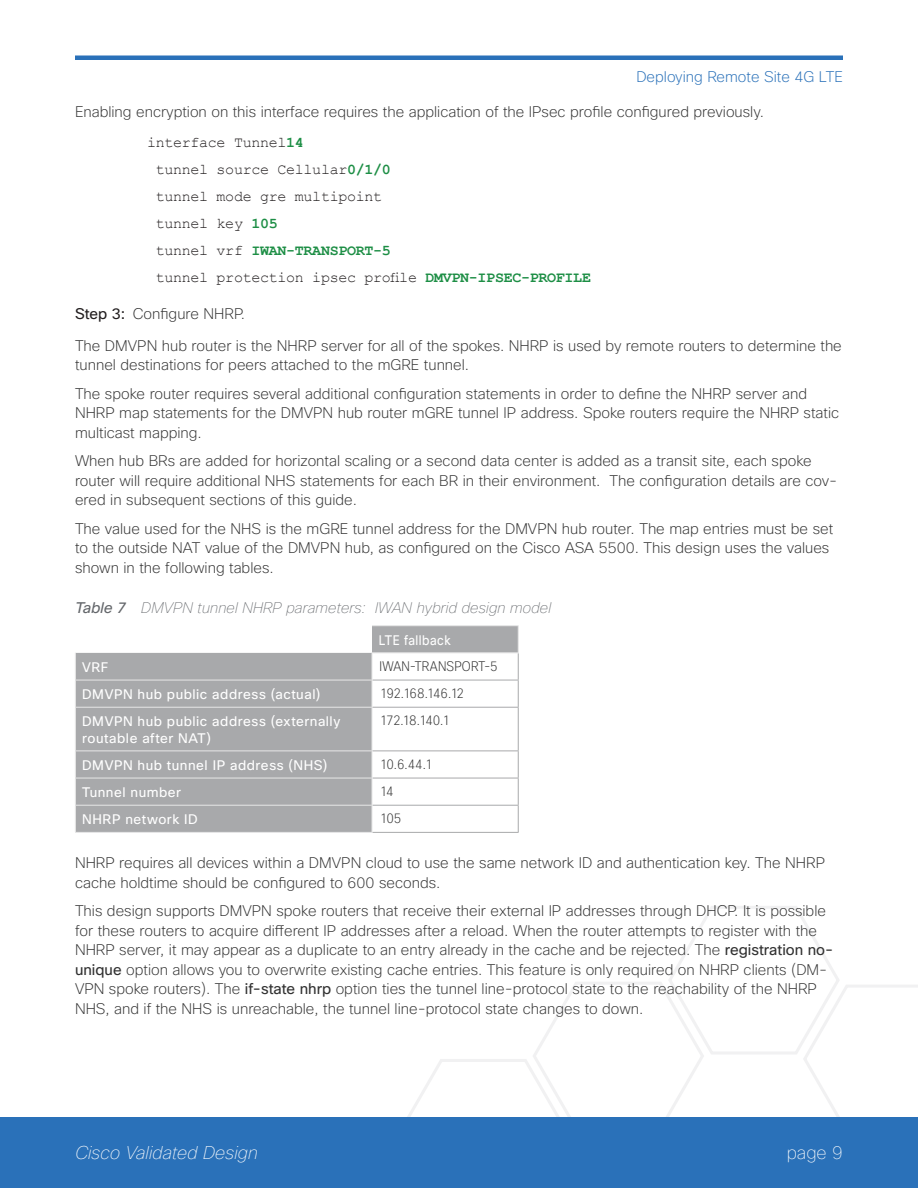
<style>
.page{position:relative;width:918px;height:1188px;background:#fff}
.page>*{position:absolute;margin:0;border:0;box-sizing:border-box;transform-origin:0 0}
.t1{font:italic 100 18px "Cisco Sans";color:#fff}
.t2{font:100 18px "Cisco Sans";color:#fff}
.t3{font:200 15px/19.5px "Cisco Sans";color:#323232}
.t4{font:15px/27px "Courier New";letter-spacing:-.02em;color:#231f20}
.t5{font:italic 100 15px "Cisco Sans";color:#64676b}
.t6{font:200 15px "Cisco Sans";color:#2a71b9}
.t7{font:13.5px/16.5px "Cisco Sans";letter-spacing:.04em;color:#fff}
.t8{font:200 condensed 13.5px "Cisco Sans";letter-spacing:-.015em;color:#323232}
.t9{font:200 condensed 13.5px "Cisco Sans";letter-spacing:.015em;color:#323232}
.t10{font:200 condensed 13.5px "Cisco Sans";letter-spacing:-.05em;color:#323232}
.t11{font:13.5px "Cisco Sans";letter-spacing:.04em;color:#fff;scale:.9 1}
.s1{font-weight:700;color:#1d8e45}
.s2{font-weight:400;color:#231f20}
.s3{font-weight:400}
</style>
<div class="page">
<svg style="left:396px;top:906px;width:522px;height:212px"></svg>
<div style="left:0;top:1118px;width:918px;height:70px;background:#2a71b9"></div>
<hr style="left:75px;top:56px;width:768px;height:4px;background:#2a71b9">
<div style="left:76px;top:652px;width:296px;height:180px;background:#a8a9ab"></div>
<hr style="left:75px;top:680px;width:297px;height:1px;background:#e7e7e7">
<hr style="left:75px;top:707px;width:297px;height:1px;background:#e7e7e7">
<hr style="left:75px;top:751px;width:297px;height:1px;background:#e7e7e7">
<hr style="left:372px;top:832px;width:147px;height:1px;background:#a8a9ab">
<hr style="left:372px;top:625px;width:147px;height:1px;background:#e7e7e7">
<svg style="left:75px;top:653px;width:1px;height:54px"></svg>
<hr style="left:75px;top:708px;width:1px;height:43px;background:#e7e7e7">
<hr style="left:75px;top:778px;width:297px;height:1px;background:#e7e7e7">
<hr style="left:75px;top:805px;width:297px;height:1px;background:#e7e7e7">
<svg style="left:75px;top:752px;width:1px;height:80px"></svg>
<svg style="left:372px;top:626px;width:147px;height:206px"></svg>
<hr style="left:75px;top:832px;width:297px;height:1px;background:#e7e7e7">
<p class="t6" style="left:636px;top:68px;width:208px">Deploying Remote Site 4G LTE</p>
<p class="t3" style="left:75px;top:102px;width:691px">Enabling encryption on this interface requires the application of the IPsec profile configured previously.</p>
<p class="t4" style="left:156px;top:128px;width:437px;text-indent:-9px">interface Tunnel<span class="s1">14<br></span>tunnel source Cellular<span class="s1">0/1/0<br></span>tunnel mode gre multipoint<br>tunnel key <span class="s1">105<br></span>tunnel vrf <span class="s1">IWAN-TRANSPORT-5<br></span>tunnel protection ipsec profile <span class="s1">DMVPN-IPSEC-PROFILE</span></p>
<p class="t3" style="left:75px;top:298px;width:768px;line-height:31.5px"><span class="s2">Step 3:</span> Configure NHRP.<br>The DMVPN hub router is the NHRP server for all of the spokes. NHRP is used by remote routers to determine the</p>
<p class="t3" style="left:75px;top:351px;width:734px;line-height:28.5px">tunnel destinations for peers attached to the mGRE tunnel.<br>The spoke router requires several additional configuration statements in order to define the NHRP server and</p>
<p class="t3" style="left:75px;top:403px;width:766px">NHRP map statements for the DMVPN hub router mGRE tunnel IP address. Spoke routers require the NHRP static multicast mapping.</p>
<p class="t3" style="left:75px;top:451px;width:764px">When hub BRs are added for horizontal scaling or a second data center is added as a transit site, each spoke router will require additional NHS statements for each BR in their environment. The configuration details are cov&shy;ered in subsequent sections of this guide.</p>
<p class="t3" style="left:75px;top:519px;width:760px">The value used for the NHS is the mGRE tunnel address for the DMVPN hub router. The map entries must be set to the outside NAT value of the DMVPN hub, as configured on the Cisco ASA 5500. This design uses the values shown in the following tables.</p>
<p class="t5" style="left:75px;top:599px;width:478px"><span class="s3">Table 7</span> DMVPN tunnel NHRP parameters: IWAN hybrid design model</p>
<p class="t11" style="left:379px;top:631px;width:82px">LTE fallback</p>
<p class="t7" style="left:82px;top:659px;width:28px">VRF</p>
<p class="t9" style="left:380px;top:658px;width:120px">IWAN-TRANSPORT-5</p>
<p class="t7" style="left:82px;top:686px;width:240px">DMVPN hub public address (actual)</p>
<p class="t10" style="left:380px;top:685px;width:86px">192.168.146.12</p>
<p class="t7" style="left:82px;top:713px;width:260px">DMVPN hub public address (externally routable after NAT)</p>
<p class="t8" style="left:380px;top:712px;width:72px">172.18.140.1</p>
<p class="t7" style="left:82px;top:757px;width:247px">DMVPN hub tunnel IP address (NHS)</p>
<p class="t8" style="left:380px;top:756px;width:54px">10.6.44.1</p>
<p class="t7" style="left:82px;top:784px;width:100px">Tunnel number</p>
<p class="t8" style="left:380px;top:783px;width:16px">14</p>
<p class="t7" style="left:82px;top:811px;width:117px">NHRP network ID</p>
<p class="t8" style="left:380px;top:810px;width:23px">105</p>
<p class="t3" style="left:75px;top:853px;width:752px">NHRP requires all devices within a DMVPN cloud to use the same network ID and authentication key. The NHRP cache holdtime should be configured to 600 seconds.</p>
<p class="t3" style="left:75px;top:901px;width:760px">This design supports DMVPN spoke routers that receive their external IP addresses through DHCP. It is possible for these routers to acquire different IP addresses after a reload. When the router attempts to register with the NHRP server, it may appear as a duplicate to an entry already in the cache and be rejected. The <span class="s3">registration no&shy;unique</span> option allows you to overwrite existing cache entries. This feature is only required on NHRP clients (DM-VPN spoke routers). The <span class="s3">if-state nhrp</span> option ties the tunnel line-protocol state to the reachability of the NHRP NHS, and if the NHS is unreachable, the tunnel line-protocol state changes to down.</p>
<p class="t1" style="left:75px;top:1141px;width:184px">Cisco Validated Design</p>
<p class="t2" style="left:787px;top:1141px;width:58px">page 9</p>
</div>
